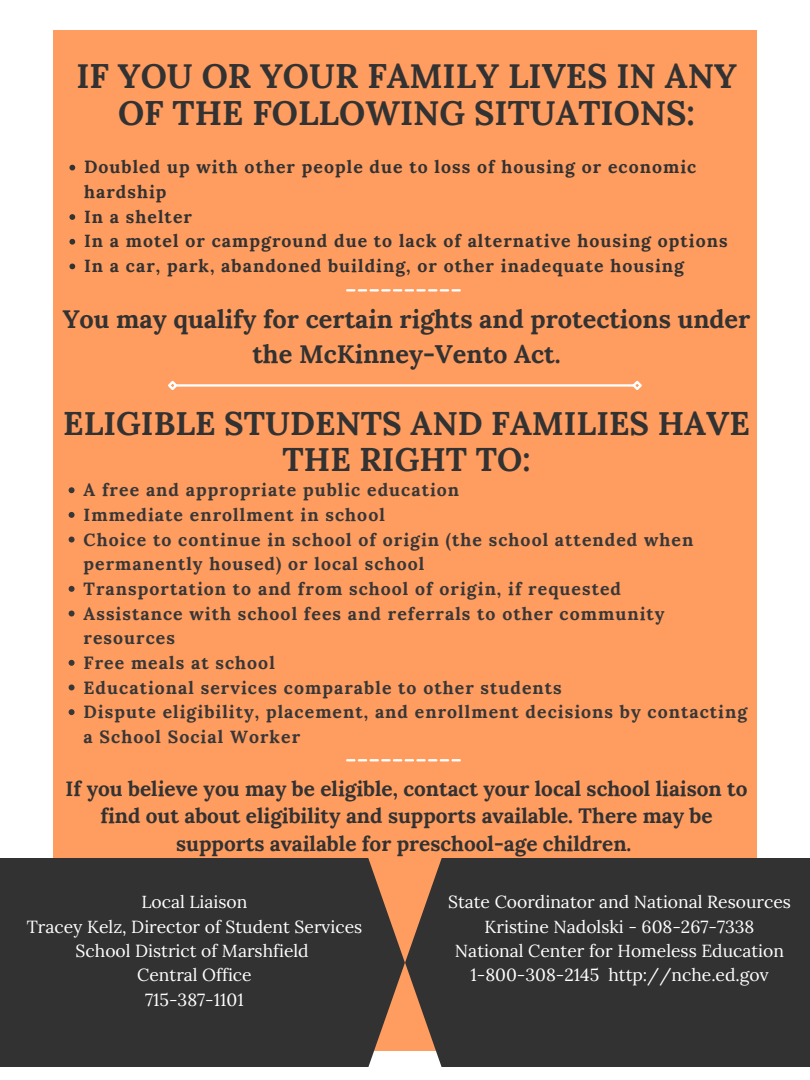
<style>
.page{position:relative;width:810px;height:1080px;background:#fff}
.page>*{position:absolute;margin:0;border:0;box-sizing:border-box;transform-origin:0 0}
.t1{font:700 34.06px/37.1px "Lora";color:#323232;text-align:center}
.t2{font:700 32.81px/36.1px "Lora";color:#323232;text-align:center}
.t3{font:700 25.38px/34.4px "Lora";color:#323232;text-align:center}
.t4{font:700 20.75px/27.9px "Lora";color:#323232;text-align:center}
.t5{font:700 17.62px/24.6px "Lora";letter-spacing:.06em;color:#373737}
.t6{font:700 17.62px/24.7px "Lora";letter-spacing:.06em;color:#323232}
.t7{font:17.5px "Lora";color:#fff}
</style>
<div class="page">
<div style="left:54px;top:30px;width:703px;height:1020px;background:#ff9c5f"></div>
<div style="left:0;top:859px;width:74px;height:208px;background:#323232"></div>
<div style="left:74px;top:859px;width:221px;height:208px;background:#323232"></div>
<svg style="left:69px;top:165px;width:6px;height:5px"></svg>
<svg style="left:69px;top:214px;width:6px;height:6px"></svg>
<svg style="left:69px;top:239px;width:6px;height:6px"></svg>
<svg style="left:69px;top:264px;width:6px;height:5px"></svg>
<div style="left:750px;top:859px;width:60px;height:208px;background:#323232"></div>
<svg style="left:295px;top:859px;width:222px;height:208px"></svg>
<div style="left:517px;top:859px;width:233px;height:208px;background:#323232"></div>
<svg style="left:69px;top:487px;width:6px;height:6px"></svg>
<svg style="left:69px;top:512px;width:6px;height:6px"></svg>
<svg style="left:69px;top:537px;width:6px;height:6px"></svg>
<svg style="left:69px;top:586px;width:6px;height:6px"></svg>
<svg style="left:69px;top:611px;width:6px;height:5px"></svg>
<svg style="left:69px;top:660px;width:6px;height:6px"></svg>
<svg style="left:69px;top:685px;width:6px;height:5px"></svg>
<svg style="left:69px;top:709px;width:6px;height:6px"></svg>
<svg style="left:346px;top:289px;width:115px;height:2px"></svg>
<svg style="left:346px;top:759px;width:115px;height:2px"></svg>
<hr style="left:176px;top:384px;width:458px;height:3px;background:#fff">
<svg style="left:168px;top:380px;width:11px;height:10px"></svg>
<svg style="left:630px;top:380px;width:12px;height:10px"></svg>
<p class="t1" style="left:76px;top:57px;width:662px">IF YOU OR YOUR FAMILY LIVES IN ANY<br>OF THE FOLLOWING SITUATIONS:</p>
<p class="t6" style="left:84px;top:154px;width:614px">Doubled up with other people due to loss of housing or economic hardship</p>
<p class="t6" style="left:84px;top:204px;width:110px">In a shelter</p>
<p class="t6" style="left:84px;top:228px;width:645px">In a motel or campground due to lack of alternative housing options</p>
<p class="t6" style="left:84px;top:253px;width:602px">In a car, park, abandoned building, or other inadequate housing</p>
<p class="t3" style="left:63px;top:302px;width:689px">You may qualify for certain rights and protections under the McKinney-Vento Act.</p>
<p class="t2" style="left:63px;top:405px;width:688px">ELIGIBLE STUDENTS AND FAMILIES HAVE<br>THE RIGHT TO:</p>
<p class="t5" style="left:84px;top:478px;width:377px">A free and appropriate public education</p>
<p class="t5" style="left:84px;top:502px;width:303px">Immediate enrollment in school</p>
<p class="t5" style="left:84px;top:527px;width:611px">Choice to continue in school of origin (the school attended when permanently housed) or local school</p>
<p class="t5" style="left:84px;top:576px;width:539px">Transportation to and from school of origin, if requested</p>
<p class="t5" style="left:84px;top:601px;width:583px">Assistance with school fees and referrals to other community resources</p>
<p class="t5" style="left:84px;top:650px;width:193px">Free meals at school</p>
<p class="t5" style="left:84px;top:675px;width:480px">Educational services comparable to other students</p>
<p class="t5" style="left:84px;top:700px;width:665px">Dispute eligibility, placement, and enrollment decisions by contacting a School Social Worker</p>
<p class="t4" style="left:66px;top:774px;width:683px">If you believe you may be eligible, contact your local school liaison to find out about eligibility and supports available. There may be supports available for preschool-age children.</p>
<p class="t7" style="left:141px;top:891px;width:107px">Local Liaison</p>
<p class="t7" style="left:27px;top:915px;width:337px">Tracey Kelz, Director of Student Services</p>
<p class="t7" style="left:76px;top:939px;width:235px">School District of Marshfield</p>
<p class="t7" style="left:137px;top:964px;width:116px">Central Office</p>
<p class="t7" style="left:145px;top:988px;width:100px">715-387-1101</p>
<p class="t7" style="left:448px;top:891px;width:344px">State Coordinator and National Resources</p>
<p class="t7" style="left:485px;top:915px;width:271px">Kristine Nadolski - 608-267-7338</p>
<p class="t7" style="left:455px;top:939px;width:331px">National Center for Homeless Education</p>
<p class="t7" style="left:470px;top:964px;width:300px">1-800-308-2145 http://nche.ed.gov</p>
</div>
